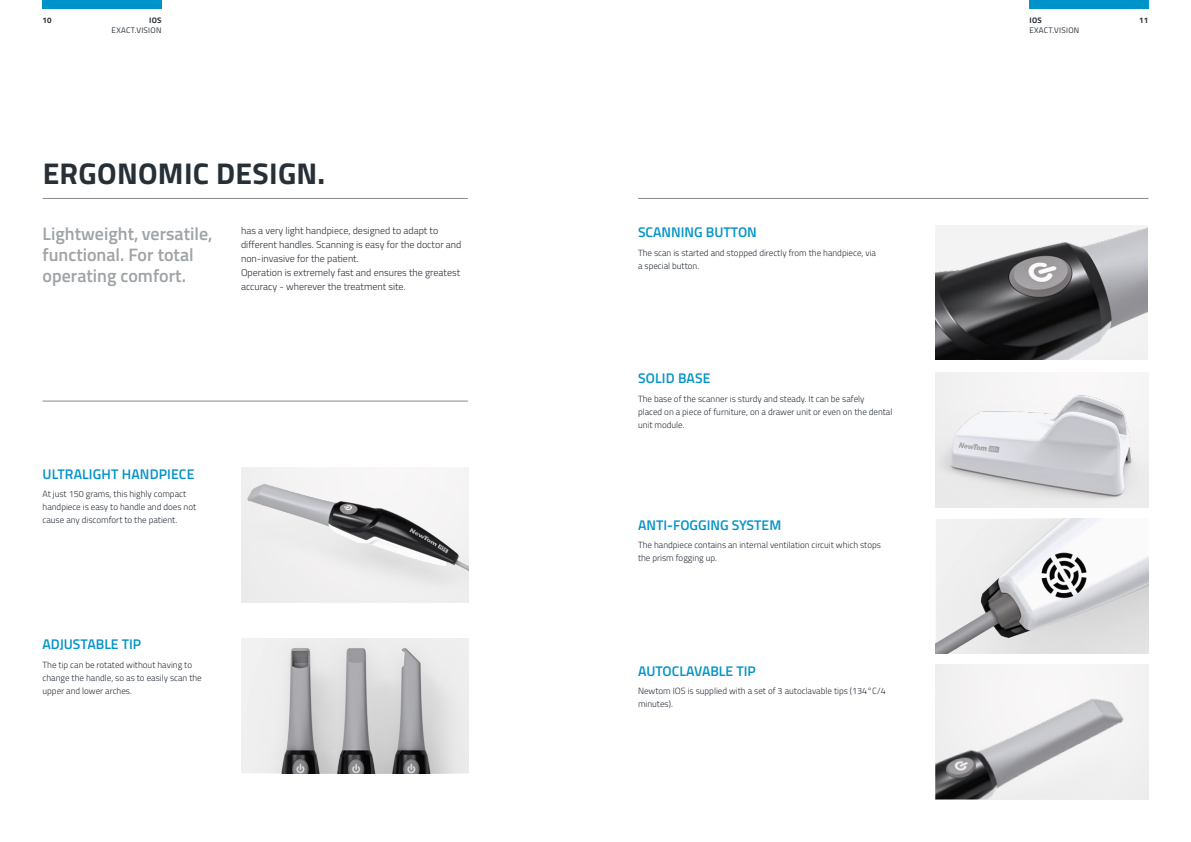
<style>
.page{position:relative;width:1191px;height:842px;background:#fff}
.page>*{position:absolute;margin:0;border:0;box-sizing:border-box;transform-origin:0 0}
._01_titolo{font:700 30px "Titillium";letter-spacing:.01em;color:#272f37}
._02_sottotitolo{font:600 18px/21px "Titillium";color:#9fa3a6}
._06_titolo_descrizio{font:600 14px "Titillium";color:#0093c9}
._07_corpo_testo_desc{font:300 10px/14px "Titillium";color:#272f37}
._07_corpo_testo_desc-2{font:300 9px/13px "Titillium";color:#272f37}
.t1{font:8px "Titillium";letter-spacing:.04em;color:#272f37}
.t2{font:700 8px "Titillium";letter-spacing:.04em;color:#272f37}
</style>
<div class="page">
<hr style="left:43px;top:198px;width:425px;height:1px;background:#878c90">
<hr style="left:638px;top:198px;width:510px;height:1px;background:#878c90">
<div style="left:43px;top:0;width:119px;height:9px;background:#0093c9"></div>
<div style="left:1029px;top:0;width:119px;height:9px;background:#0093c9"></div>
<img style="left:935px;top:225px;width:213px;height:135px">
<div style="left:935px;top:665px;width:213px;height:134px;background:#f5f3f3"></div>
<hr style="left:43px;top:401px;width:425px;height:1px;background:#878c90">
<img style="left:241px;top:638px;width:227px;height:135px">
<img style="left:935px;top:519px;width:213px;height:135px">
<img style="left:935px;top:699px;width:189px;height:100px">
<img style="left:935px;top:373px;width:213px;height:135px">
<img style="left:241px;top:468px;width:227px;height:135px">
<p class="t2" style="left:43px;top:14px;width:11px">10</p>
<p class="t2" style="left:1029px;top:14px;width:14px">IOS</p>
<p class="t1" style="left:1029px;top:24px;width:51px">EXACT.VISION</p>
<p class="t2" style="left:149px;top:14px;width:14px">IOS</p>
<p class="t1" style="left:112px;top:24px;width:51px">EXACT.VISION</p>
<p class="_01_titolo" style="left:43px;top:151px;width:284px">ERGONOMIC DESIGN.</p>
<p class="_02_sottotitolo" style="left:43px;top:223px;width:172px">Lightweight, versatile, functional. For total operating comfort.</p>
<p class="_07_corpo_testo_desc" style="left:241px;top:223px;width:222px">has a very light handpiece, designed to adapt to different handles. Scanning is easy for the doctor and non-invasive for the patient.</p>
<p class="_07_corpo_testo_desc" style="left:241px;top:265px;width:221px">Operation is extremely fast and ensures the greatest accuracy - wherever the treatment site.</p>
<p class="_06_titolo_descrizio" style="left:43px;top:463px;width:153px">ULTRALIGHT HANDPIECE</p>
<p class="_07_corpo_testo_desc-2" style="left:43px;top:487px;width:155px">At just 150 grams, this highly compact handpiece is easy to handle and does not cause any discomfort to the patient.</p>
<p class="_06_titolo_descrizio" style="left:43px;top:633px;width:100px">ADJUSTABLE TIP</p>
<p class="_07_corpo_testo_desc-2" style="left:43px;top:657px;width:161px">The tip can be rotated without having to change the handle, so as to easily scan the upper and lower arches.</p>
<p class="_06_titolo_descrizio" style="left:638px;top:222px;width:120px">SCANNING BUTTON</p>
<p class="_07_corpo_testo_desc-2" style="left:638px;top:246px;width:239px">The scan is started and stopped directly from the handpiece, via</p>
<p class="_07_corpo_testo_desc-2" style="left:638px;top:259px;width:63px">a special button.</p>
<p class="_06_titolo_descrizio" style="left:638px;top:368px;width:74px">SOLID BASE</p>
<p class="_07_corpo_testo_desc-2" style="left:638px;top:392px;width:228px">The base of the scanner is sturdy and steady. It can be safely</p>
<p class="_07_corpo_testo_desc-2" style="left:638px;top:405px;width:256px">placed on a piece of furniture, on a drawer unit or even on the dental</p>
<p class="_07_corpo_testo_desc-2" style="left:638px;top:418px;width:48px">unit module.</p>
<p class="_06_titolo_descrizio" style="left:638px;top:514px;width:145px">ANTI-FOGGING SYSTEM</p>
<p class="_07_corpo_testo_desc-2" style="left:638px;top:538px;width:244px">The handpiece contains an internal ventilation circuit which stops</p>
<p class="_07_corpo_testo_desc-2" style="left:638px;top:551px;width:81px">the prism fogging up.</p>
<p class="_06_titolo_descrizio" style="left:638px;top:660px;width:119px">AUTOCLAVABLE TIP</p>
<p class="_07_corpo_testo_desc-2" style="left:638px;top:684px;width:249px">Newtom IOS is supplied with a set of 3 autoclavable tips (134°C/4 minutes).</p>
<p class="t2" style="left:1139px;top:14px;width:11px">11</p>
</div>
